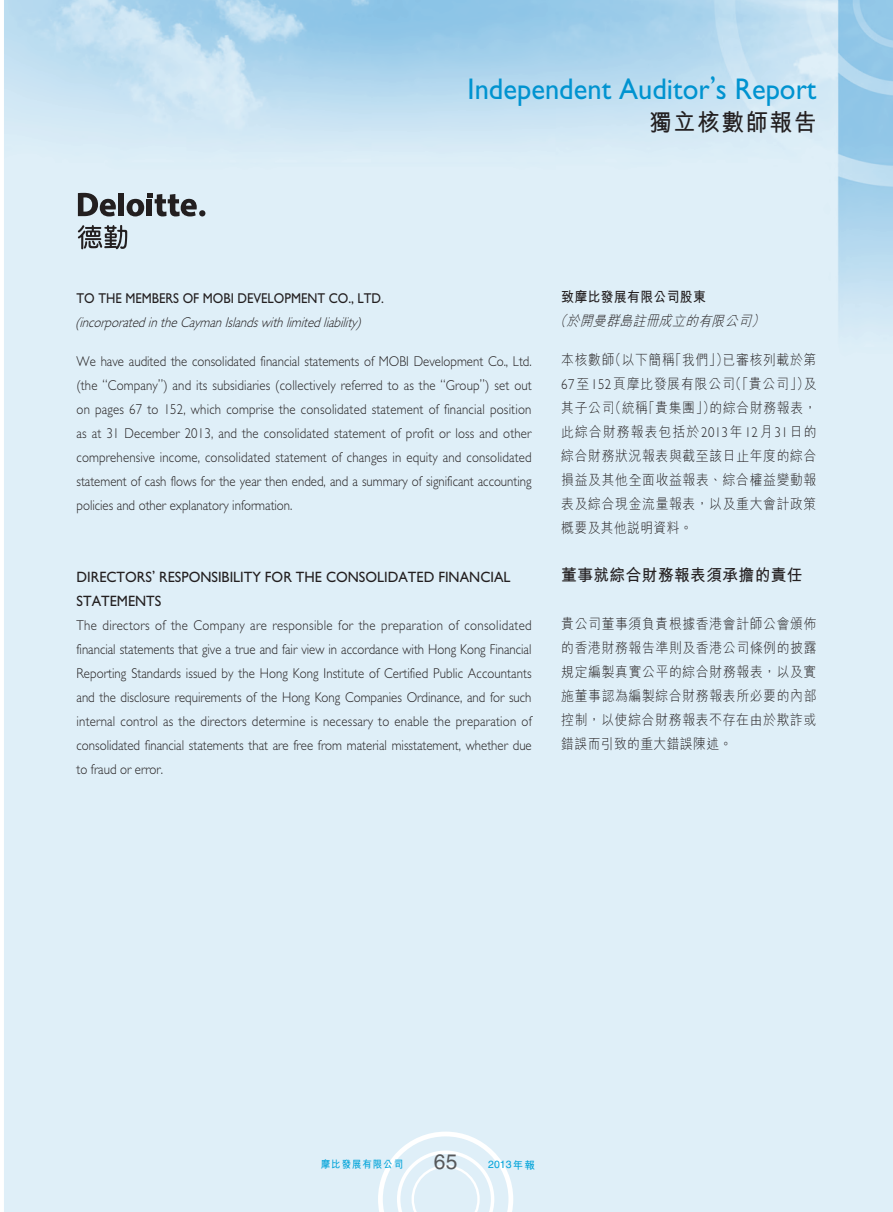
<style>
.page{position:relative;width:893px;height:1212px;background:#fff}
.page>*{position:absolute;margin:0;border:0;box-sizing:border-box;transform-origin:0 0}
.t1{font:30px "Gill Sans Std";color:#0093d0;scale:.95 1}
.t2{font:700 24px "M Hei HK";letter-spacing:.055em;color:#231f20;scale:.95 1}
.t3{font:21px "Helvetica LT Std";color:#57585a}
._8__標題_C{font:700 16.5px "M Hei HK";letter-spacing:.03em;color:#231f20;scale:.95 1}
._3__標題{font:15px/24px "Gill Sans Std";color:#231f20;scale:.95 1}
._1__內文{font:300 14.25px/24px "Gill Sans Std";color:#231f20;text-align:justify;scale:.9 1}
._6__內文-C{font:300 14.25px/24px "M Hei HK";letter-spacing:.05em;color:#231f20;text-align:justify;scale:.9 1}
._1__內文-2{font:italic 300 14.25px "Gill Sans Std";color:#231f20;scale:.9 1}
._1__內文-3{font:14.25px "Gill Sans Std";color:#231f20;scale:.9 1}
._6__內文-C-2{font:italic 300 14.25px "M Hei HK";color:#231f20;scale:.9 1}
._6__內文-C-3{font:700 14.25px "M Hei HK";letter-spacing:.03em;color:#231f20;scale:.9 1}
.t4{font:700 10.5px "M Hei HK";letter-spacing:.1em;color:#00a3d9;scale:.9 1}
.t5{font:10.5px "Helvetica LT Std";color:#00a3d9}
.s1{font-family:"Gill Sans Std"}
.s2{font-family:"M Hei HK";font-weight:700}
</style>
<div class="page">
<div style="left:4px;top:532px;width:889px;height:680px;background:#dfeff8"></div>
<svg style="left:378px;top:1131px;width:135px;height:81px"></svg>
<svg style="left:78px;top:225px;width:49px;height:24px"></svg>
<div style="left:118px;top:193px;width:6px;height:23px;background:#231f20"></div>
<svg style="left:127px;top:193px;width:78px;height:23px;background:#83898f"></svg>
<svg style="left:78px;top:193px;width:38px;height:23px"></svg>
<h1 class="t1" style="left:468px;top:72px;width:369px">Independent Auditor’s Report</h1>
<h2 class="t2" style="left:649px;top:104px;width:178px">獨立核數師報告</h2>
<p class="_1__內文-3" style="left:77px;top:290px;width:343px">TO THE MEMBERS OF MOBI DEVELOPMENT CO., LTD.</p>
<p class="_1__內文-2" style="left:75px;top:314px;width:324px">(incorporatedintheCaymanIslandswithlimitedliability)</p>
<p class="_1__內文" style="left:77px;top:350px;width:507px">We have audited the consolidated financial statements of MOBI Development Co., Ltd. (the “Company”) and its subsidiaries (collectively referred to as the “Group”) set out on pages 67 to 152, which comprise the consolidated statement of financial position as at 31 December 2013, and the consolidated statement of profit or loss and other comprehensive income, consolidated statement of changes in equity and consolidated statement of cash flows for the year then ended, and a summary of significant accounting policies and other explanatory information.</p>
<p class="_3__標題" style="left:77px;top:565px;width:458px">DIRECTORS’ RESPONSIBILITY FOR THE CONSOLIDATED FINANCIAL<br>STATEMENTS</p>
<p class="_1__內文" style="left:77px;top:614px;width:507px">The directors of the Company are responsible for the preparation of consolidated financial statements that give a true and fair view in accordance with Hong Kong Financial Reporting Standards issued by the Hong Kong Institute of Certified Public Accountants and the disclosure requirements of the Hong Kong Companies Ordinance, and for such internal control as the directors determine is necessary to enable the preparation of consolidated financial statements that are free from material misstatement, whether due to fraud or error.</p>
<p class="_6__內文-C-3" style="left:561px;top:286px;width:162px">致摩比發展有限公司股東</p>
<p class="_6__內文-C-2" style="left:553px;top:313px;width:240px">（於開曼群島註冊成立的有限公司）</p>
<p class="_6__內文-C" style="left:561px;top:347px;width:285px">本核數師（以下簡稱「我們」）已審核列載於第<span class="s1">67</span>至<span class="s1">152</span>頁摩比發展有限公司（「貴公司」）及其子公司（統稱「貴集團」）的綜合財務報表，此綜合財務報表包括於<span class="s1">2013</span>年<span class="s1">12</span>月<span class="s1">31</span>日的綜合財務狀況報表與截至該日止年度的綜合損益及其他全面收益報表、綜合權益變動報表及綜合現金流量報表，以及重大會計政策概要及其他說明資料。</p>
<p class="_8__標題_C" style="left:561px;top:563px;width:255px">董事就綜合財務報表須承擔的責任</p>
<p class="_6__內文-C" style="left:561px;top:611px;width:285px">貴公司董事須負責根據香港會計師公會頒佈的香港財務報告準則及香港公司條例的披露規定編製真實公平的綜合財務報表，以及實施董事認為編製綜合財務報表所必要的內部控制，以使綜合財務報表不存在由於欺詐或錯誤而引致的重大錯誤陳述。</p>
<p class="t4" style="left:321px;top:1157px;width:93px">摩比發展有限公司</p>
<p class="t3" style="left:434px;top:1149px;width:25px">65</p>
<p class="t5" style="left:488px;top:1158px;width:48px">2013<span class="s2">年報</span></p>
</div>
